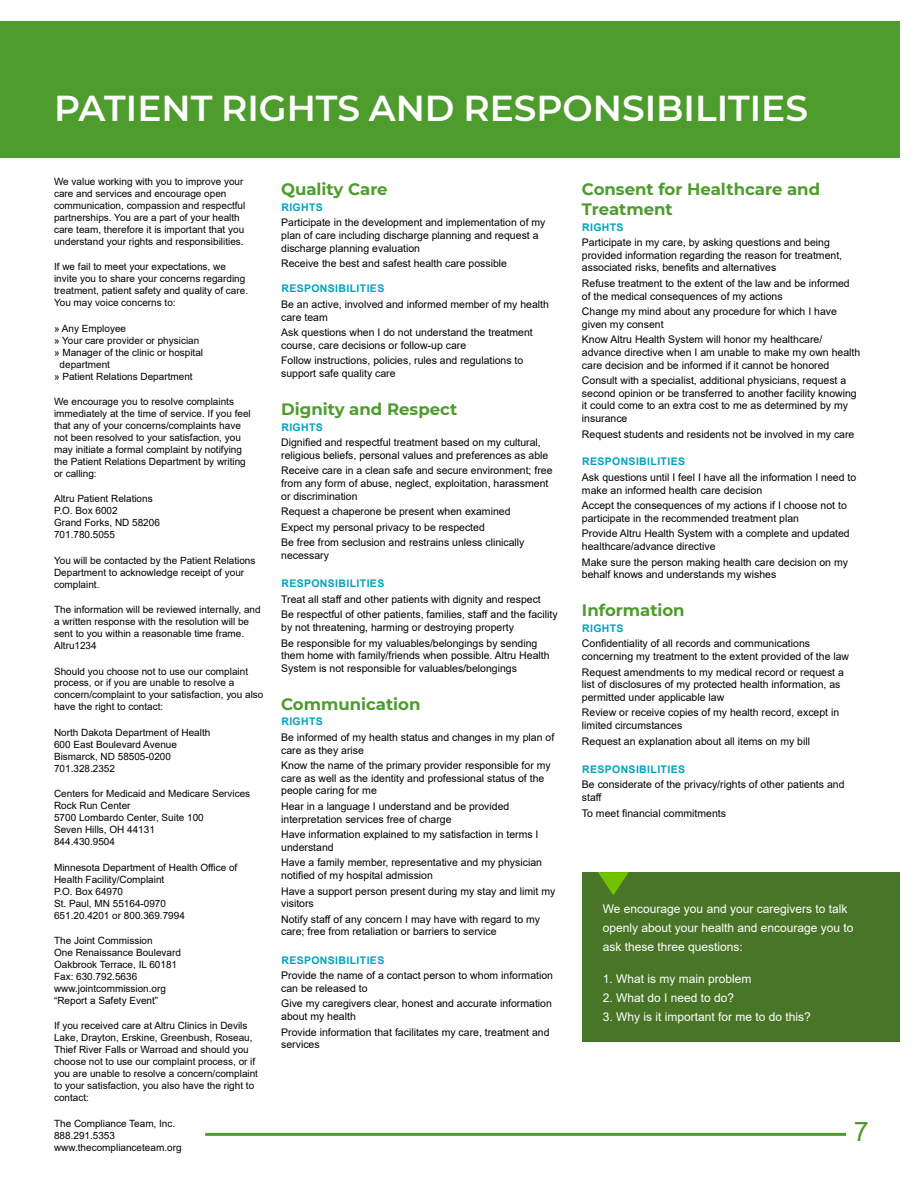
<style>
.page{position:relative;width:918px;height:1188px;background:#fff}
.page>*{position:absolute;margin:0;border:0;box-sizing:border-box;transform-origin:0 0}
.t1{font:600 36px "Montserrat";color:#fff}
.t2{font:27px "Arial";color:#4d9c2d}
.t3{font:700 16.5px/19.8px "Montserrat";color:#4d9c2d}
.t4{font:12px/18.9px "Arial";color:#fff}
.t5{font:10.5px/12.6px "Arial";color:#000}
.t6{font:700 10.5px "Arial";letter-spacing:.035em;color:#00a2bf}
.t7{font:10.05px/12px "Arial";color:#000}
</style>
<div class="page">
<div style="left:0;top:22px;width:900px;height:136px;background:#4d9c2d"></div>
<div style="left:582px;top:872px;width:318px;height:169px;background:#497527"></div>
<svg style="left:598px;top:872px;width:31px;height:23px"></svg>
<hr style="left:205px;top:1133px;width:641px;height:3px;background:#4d9c2d">
<h1 class="t1" style="left:54px;top:83px;width:756px">PATIENT RIGHTS AND RESPONSIBILITIES</h1>
<p class="t7" style="left:54px;top:175px;width:193px">We value working with you to improve your care and services and encourage open communication, compassion and respectful partnerships. You are a part of your health care team, therefore it is important that you understand your rights and responsibilities.</p>
<p class="t7" style="left:54px;top:261px;width:196px">If we fail to meet your expectations, we invite you to share your concerns regarding treatment, patient safety and quality of care.<br>You may voice concerns to:</p>
<p class="t7" style="left:54px;top:322px;width:74px">» Any Employee</p>
<p class="t7" style="left:54px;top:334px;width:147px">» Your care provider or physician</p>
<p class="t7" style="left:54px;top:346px;width:151px">» Manager of the clinic or hospital</p>
<p class="t7" style="left:60px;top:358px;width:52px">department</p>
<p class="t7" style="left:54px;top:370px;width:140px">» Patient Relations Department</p>
<p class="t7" style="left:54px;top:395px;width:198px">We encourage you to resolve complaints immediately at the time of service. If you feel that any of your concerns/complaints have not been resolved to your satisfaction, you may initiate a formal complaint by notifying the Patient Relations Department by writing or calling:</p>
<p class="t7" style="left:54px;top:493px;width:107px">Altru Patient Relations<br>P.O. Box 6002<br>Grand Forks, ND 58206<br>701.780.5055</p>
<p class="t7" style="left:54px;top:554px;width:203px">You will be contacted by the Patient Relations<br>Department to acknowledge receipt of your complaint.</p>
<p class="t7" style="left:54px;top:604px;width:208px">The information will be reviewed internally, and a written response with the resolution will be sent to you within a reasonable time frame.<br>Altru1234</p>
<p class="t7" style="left:54px;top:665px;width:211px">Should you choose not to use our complaint process, or if you are unable to resolve a concern/complaint to your satisfaction, you also have the right to contact:</p>
<p class="t7" style="left:54px;top:726px;width:158px">North Dakota Department of Health<br>600 East Boulevard Avenue<br>Bismarck, ND 58505-0200<br>701.328.2352</p>
<p class="t7" style="left:54px;top:788px;width:198px">Centers for Medicaid and Medicare Services<br>Rock Run Center<br>5700 Lombardo Center, Suite 100<br>Seven Hills, OH 44131<br>844.430.9504</p>
<p class="t7" style="left:54px;top:861px;width:185px">Minnesota Department of Health Office of<br>Health Facility/Complaint<br>P.O. Box 64970<br>St. Paul, MN 55164-0970<br>651.20.4201 or 800.369.7994</p>
<p class="t7" style="left:54px;top:934px;width:128px">The Joint Commission<br>One Renaissance Boulevard<br>Oakbrook Terrace, IL 60181<br>Fax: 630.792.5636 www.jointcommission.org “Report a Safety Event”</p>
<p class="t7" style="left:54px;top:1020px;width:206px">If you received care at Altru Clinics in Devils Lake, Drayton, Erskine, Greenbush, Roseau, Thief River Falls or Warroad and should you choose not to use our complaint process, or if you are unable to resolve a concern/complaint to your satisfaction, you also have the right to contact:</p>
<p class="t7" style="left:54px;top:1117px;width:129px">The Compliance Team, Inc.<br>888.291.5353 www.thecomplianceteam.org</p>
<h3 class="t3" style="left:281px;top:179px;width:108px">Quality Care</h3>
<p class="t6" style="left:281px;top:200px;width:43px">RIGHTS</p>
<p class="t5" style="left:281px;top:216px;width:266px">Participate in the development and implementation of my plan of care including discharge planning and request a discharge planning evaluation</p>
<p class="t5" style="left:281px;top:257px;width:227px">Receive the best and safest health care possible</p>
<p class="t6" style="left:281px;top:281px;width:104px">RESPONSIBILITIES</p>
<p class="t5" style="left:281px;top:298px;width:269px">Be an active, involved and informed member of my health care team</p>
<p class="t5" style="left:281px;top:326px;width:253px">Ask questions when I do not understand the treatment course, care decisions or follow-up care</p>
<p class="t5" style="left:281px;top:354px;width:244px">Follow instructions, policies, rules and regulations to support safe quality care</p>
<h3 class="t3" style="left:281px;top:398px;width:177px">Dignity and Respect</h3>
<p class="t6" style="left:281px;top:419px;width:43px">RIGHTS</p>
<p class="t5" style="left:281px;top:436px;width:269px">Dignified and respectful treatment based on my cultural, religious beliefs, personal values and preferences as able</p>
<p class="t5" style="left:281px;top:464px;width:273px">Receive care in a clean safe and secure environment; free from any form of abuse, neglect, exploitation, harassment or discrimination</p>
<p class="t5" style="left:281px;top:504px;width:245px;line-height:15.6px">Request a chaperone be present when examined<br>Expect my personal privacy to be respected<br>Be free from seclusion and restrains unless clinically</p>
<p class="t5" style="left:281px;top:549px;width:49px">necessary</p>
<p class="t6" style="left:281px;top:576px;width:104px">RESPONSIBILITIES</p>
<p class="t5" style="left:281px;top:591px;width:278px;line-height:15.6px">Treat all staff and other patients with dignity and respect<br>Be respectful of other patients, families, staff and the facility</p>
<p class="t5" style="left:281px;top:619px;width:258px;line-height:15.6px">by not threatening, harming or destroying property<br>Be responsible for my valuables/belongings by sending</p>
<p class="t5" style="left:281px;top:649px;width:270px">them home with family/friends when possible. Altru Health<br>System is not responsible for valuables/belongings</p>
<h3 class="t3" style="left:281px;top:693px;width:141px">Communication</h3>
<p class="t6" style="left:281px;top:714px;width:43px">RIGHTS</p>
<p class="t5" style="left:281px;top:731px;width:275px">Be informed of my health status and changes in my plan of care as they arise</p>
<p class="t5" style="left:281px;top:759px;width:271px">Know the name of the primary provider responsible for my care as well as the identity and professional status of the people caring for me</p>
<p class="t5" style="left:281px;top:800px;width:230px">Hear in a language I understand and be provided interpretation services free of charge</p>
<p class="t5" style="left:281px;top:828px;width:259px">Have information explained to my satisfaction in terms I understand</p>
<p class="t5" style="left:281px;top:856px;width:262px">Have a family member, representative and my physician notified of my hospital admission</p>
<p class="t5" style="left:281px;top:884px;width:276px">Have a support person present during my stay and limit my visitors</p>
<p class="t5" style="left:281px;top:913px;width:260px">Notify staff of any concern I may have with regard to my care; free from retaliation or barriers to service</p>
<p class="t6" style="left:281px;top:952px;width:104px">RESPONSIBILITIES</p>
<p class="t5" style="left:281px;top:969px;width:273px">Provide the name of a contact person to whom information can be released to</p>
<p class="t5" style="left:281px;top:997px;width:272px">Give my caregivers clear, honest and accurate information about my health</p>
<p class="t5" style="left:281px;top:1026px;width:270px">Provide information that facilitates my care, treatment and services</p>
<h3 class="t3" style="left:582px;top:179px;width:240px">Consent for Healthcare and<br>Treatment</h3>
<p class="t6" style="left:582px;top:220px;width:43px">RIGHTS</p>
<p class="t5" style="left:582px;top:236px;width:262px">Participate in my care, by asking questions and being provided information regarding the reason for treatment, associated risks, benefits and alternatives</p>
<p class="t5" style="left:582px;top:277px;width:269px">Refuse treatment to the extent of the law and be informed of the medical consequences of my actions</p>
<p class="t5" style="left:582px;top:305px;width:257px">Change my mind about any procedure for which I have given my consent</p>
<p class="t5" style="left:582px;top:333px;width:280px">Know Altru Health System will honor my healthcare/ advance directive when I am unable to make my own health care decision and be informed if it cannot be honored</p>
<p class="t5" style="left:582px;top:374px;width:276px">Consult with a specialist, additional physicians, request a second opinion or be transferred to another facility knowing it could come to an extra cost to me as determined by my insurance</p>
<p class="t5" style="left:582px;top:428px;width:274px">Request students and residents not be involved in my care</p>
<p class="t6" style="left:582px;top:454px;width:104px">RESPONSIBILITIES</p>
<p class="t5" style="left:582px;top:471px;width:276px">Ask questions until I feel I have all the information I need to make an informed health care decision</p>
<p class="t5" style="left:582px;top:499px;width:266px">Accept the consequences of my actions if I choose not to participate in the recommended treatment plan</p>
<p class="t5" style="left:582px;top:527px;width:269px">Provide Altru Health System with a complete and updated healthcare/advance directive</p>
<p class="t5" style="left:582px;top:556px;width:268px">Make sure the person making health care decision on my behalf knows and understands my wishes</p>
<h3 class="t3" style="left:582px;top:600px;width:104px">Information</h3>
<p class="t6" style="left:582px;top:621px;width:43px">RIGHTS</p>
<p class="t5" style="left:582px;top:637px;width:269px">Confidentiality of all records and communications concerning my treatment to the extent provided of the law</p>
<p class="t5" style="left:582px;top:665px;width:264px">Request amendments to my medical record or request a list of disclosures of my protected health information, as permitted under applicable law</p>
<p class="t5" style="left:582px;top:706px;width:259px">Review or receive copies of my health record, except in limited circumstances</p>
<p class="t5" style="left:582px;top:734px;width:230px">Request an explanation about all items on my bill</p>
<p class="t6" style="left:582px;top:762px;width:104px">RESPONSIBILITIES</p>
<p class="t5" style="left:582px;top:778px;width:264px">Be considerate of the privacy/rights of other patients and staff</p>
<p class="t5" style="left:582px;top:807px;width:146px">To meet financial commitments</p>
<p class="t4" style="left:603px;top:900px;width:252px">We encourage you and your caregivers to talk openly about your health and encourage you to ask these three questions:</p>
<p class="t4" style="left:603px;top:970px;width:150px">1. What is my main problem</p>
<p class="t4" style="left:603px;top:989px;width:133px">2. What do I need to do?</p>
<p class="t4" style="left:603px;top:1008px;width:210px">3. Why is it important for me to do this?</p>
<h2 class="t2" style="left:854px;top:1113px;width:17px">7</h2>
</div>
